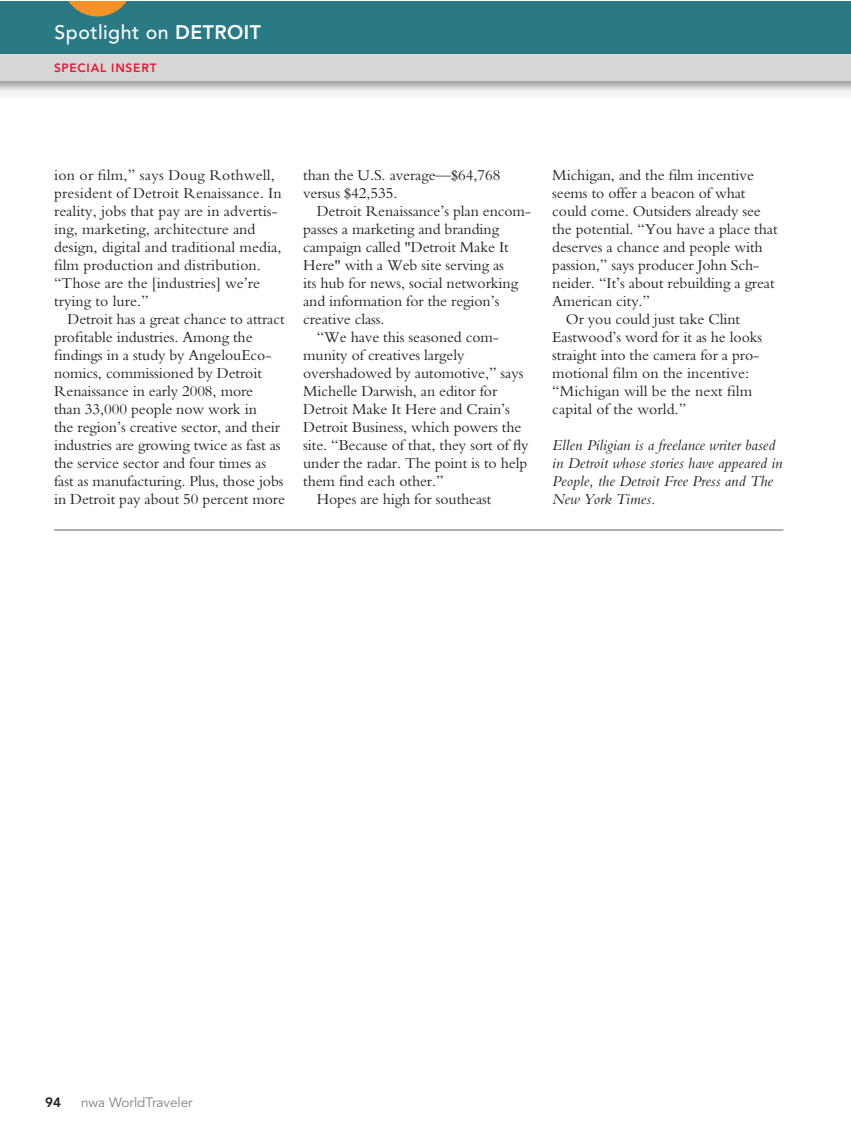
<style>
.page{position:relative;width:851px;height:1134px;background:#fff}
.page>*{position:absolute;margin:0;border:0;box-sizing:border-box;transform-origin:0 0}
.t1{font:500 19.5px "Avenir";letter-spacing:.025em;color:#fff}
.t2{font:15.75px/18px "Bembo";letter-spacing:-.005em;color:#231f20}
.t3{font:italic 15.75px/18px "Bembo";letter-spacing:.005em;color:#231f20}
.t4{font:13.5px "Avenir";color:#808285}
.t5{font:800 13.5px "Avenir";color:#231f20}
.t6{font:800 12px "Avenir";letter-spacing:.065em;color:#e51836}
.s1{font-weight:800}
</style>
<div class="page">
<div style="left:0;top:9px;width:850px;height:94px;background:#231f20;opacity:.45"></div>
<div style="left:0;top:13px;width:850px;height:68px;background:#d9d7d6"></div>
<div style="left:0;top:2px;width:850px;height:52px;background:#297a85"></div>
<svg style="left:69px;top:2px;width:57px;height:14px"></svg>
<hr style="left:54px;top:530px;width:729px;height:1px;background:#636366">
<p class="t1" style="left:55px;top:21px;width:208px">Spotlight on <span class="s1">DETROIT</span></p>
<p class="t6" style="left:54px;top:61px;width:104px">SPECIAL INSERT</p>
<p class="t2" style="left:54px;top:166px;width:229px">ion or film,” says Doug Rothwell, president of Detroit Renaissance. In reality, jobs that pay are in advertis&shy;ing, marketing, architecture and design, digital and traditional media, film production and distribution. “Those are the [industries] we’re trying to lure.”</p>
<p class="t2" style="left:54px;top:310px;width:232px;text-indent:14px">Detroit has a great chance to attract profitable industries. Among the findings in a study by AngelouEco&shy;nomics, commissioned by Detroit Renaissance in early 2008, more<br>than 33,000 people now work in<br>the region’s creative sector, and their industries are growing twice as fast as the service sector and four times as fast as manufacturing. Plus, those jobs in Detroit pay about 50 percent more</p>
<p class="t2" style="left:303px;top:166px;width:199px">than the U.S. average—$64,768 versus $42,535.</p>
<p class="t2" style="left:316px;top:202px;width:216px">Detroit Renaissance’s plan encom-</p>
<p class="t2" style="left:303px;top:220px;width:197px">passes a marketing and branding</p>
<p class="t2" style="left:303px;top:238px;width:207px">campaign called "Detroit Make It</p>
<p class="t2" style="left:303px;top:256px;width:202px">Here" with a Web site serving as</p>
<p class="t2" style="left:303px;top:274px;width:216px">its hub for news, social networking</p>
<p class="t2" style="left:303px;top:292px;width:198px">and information for the region’s</p>
<p class="t2" style="left:303px;top:310px;width:83px">creative class.</p>
<p class="t2" style="left:316px;top:328px;width:184px">“We have this seasoned com-</p>
<p class="t2" style="left:303px;top:346px;width:163px">munity of creatives largely</p>
<p class="t2" style="left:303px;top:364px;width:222px">overshadowed by automotive,” says</p>
<p class="t2" style="left:303px;top:382px;width:195px">Michelle Darwish, an editor for</p>
<p class="t2" style="left:303px;top:400px;width:208px">Detroit Make It Here and Crain’s</p>
<p class="t2" style="left:303px;top:418px;width:220px">Detroit Business, which powers the</p>
<p class="t2" style="left:303px;top:436px;width:227px">site. “Because of that, they sort of fly</p>
<p class="t2" style="left:303px;top:454px;width:225px">under the radar. The point is to help</p>
<p class="t2" style="left:303px;top:472px;width:142px">them find each other.”</p>
<p class="t2" style="left:316px;top:490px;width:176px">Hopes are high for southeast</p>
<p class="t2" style="left:552px;top:166px;width:203px">Michigan, and the film incentive</p>
<p class="t2" style="left:552px;top:184px;width:195px">seems to offer a beacon of what</p>
<p class="t2" style="left:552px;top:202px;width:210px">could come. Outsiders already see</p>
<p class="t2" style="left:552px;top:220px;width:227px">the potential. “You have a place that</p>
<p class="t2" style="left:552px;top:238px;width:212px">deserves a chance and people with</p>
<p class="t2" style="left:552px;top:256px;width:209px">passion,” says producer John Sch-</p>
<p class="t2" style="left:552px;top:274px;width:224px">neider. “It’s about rebuilding a great</p>
<p class="t2" style="left:552px;top:292px;width:99px">American city.”</p>
<p class="t2" style="left:566px;top:310px;width:176px">Or you could just take Clint</p>
<p class="t2" style="left:552px;top:328px;width:211px">Eastwood’s word for it as he looks</p>
<p class="t2" style="left:552px;top:346px;width:208px">straight into the camera for a pro-</p>
<p class="t2" style="left:552px;top:364px;width:198px">motional film on the incentive:</p>
<p class="t2" style="left:552px;top:382px;width:201px">“Michigan will be the next film</p>
<p class="t2" style="left:552px;top:400px;width:135px">capital of the world.”</p>
<p class="t3" style="left:552px;top:436px;width:232px">Ellen Piligian is a freelance writer based in Detroit whose stories have appeared in People, the Detroit Free Press and The New York Times.</p>
<p class="t5" style="left:45px;top:1094px;width:17px">94</p>
<p class="t4" style="left:81px;top:1094px;width:113px">nwa WorldTraveler</p>
</div>
